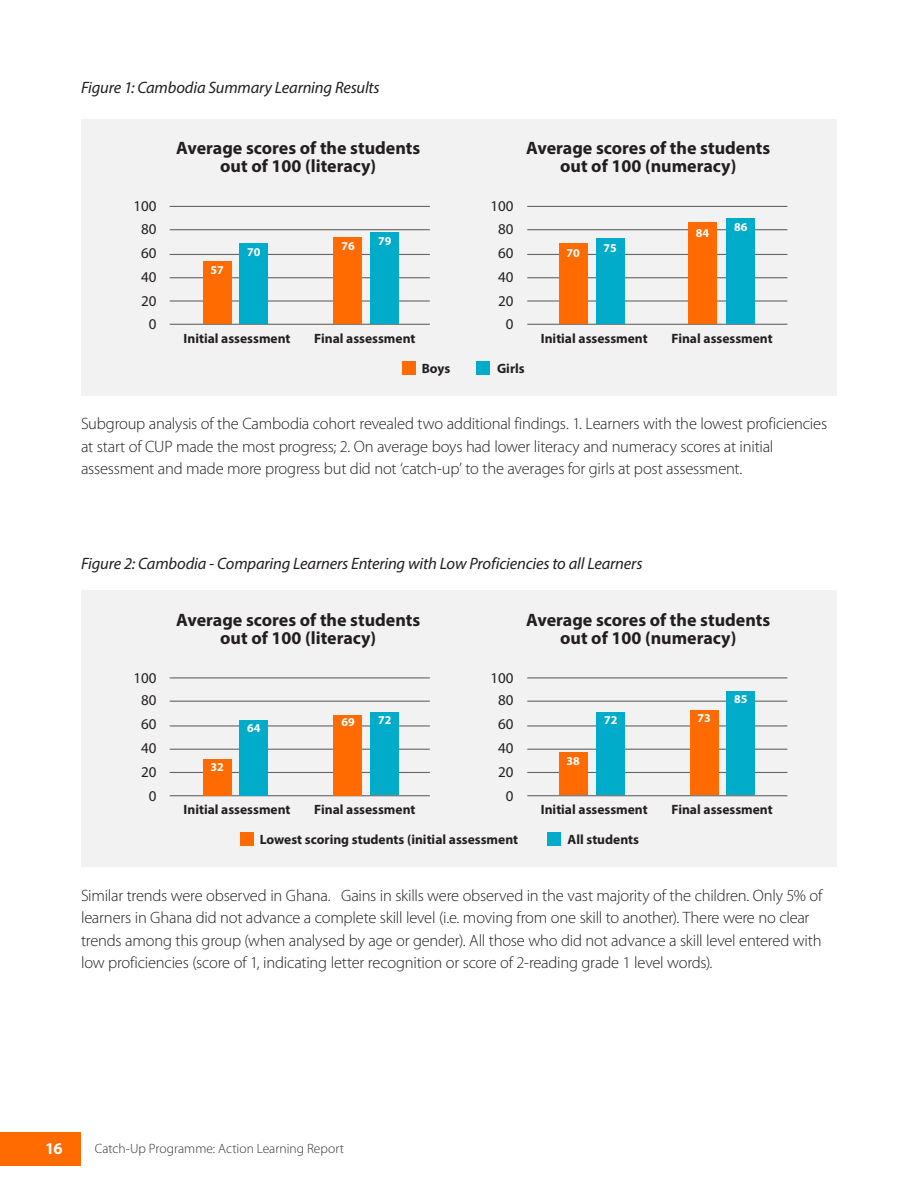
<style>
.page{position:relative;width:918px;height:1188px;background:#fff}
.page>*{position:absolute;margin:0;border:0;box-sizing:border-box;transform-origin:0 0}
.t1{font:700 18px "Myriad Pro";color:#231f20}
.t2{font:300 16.5px/22.5px "Myriad Pro";letter-spacing:-.015em;color:#231f20}
.t3{font:italic 16.5px "Myriad Pro";letter-spacing:-.01em;color:#231f20}
.t4{font:700 16.5px "Myriad Pro";color:#fff}
.t5{font:15px "Myriad Pro";color:#231f20}
.t6{font:700 13.5px "Myriad Pro";color:#231f20}
.t7{font:300 13.5px "Myriad Pro";color:#333}
.t8{font:700 12px "Myriad Pro";color:#fff}
</style>
<div class="page">
<div style="left:0;top:1132px;width:81px;height:33px;background:#ff6b00"></div>
<hr style="left:917px;top:1132px;width:1px;height:33px;background:#ff6b00">
<div style="left:81px;top:119px;width:756px;height:276px;background:#f2f2f2"></div>
<div style="left:81px;top:590px;width:756px;height:277px;background:#f2f2f2"></div>
<hr style="left:170px;top:206px;width:260px;height:1px;background:#666">
<hr style="left:170px;top:677px;width:260px;height:1px;background:#666">
<hr style="left:170px;top:229px;width:260px;height:1px;background:#666">
<hr style="left:170px;top:701px;width:260px;height:1px;background:#666">
<hr style="left:170px;top:254px;width:260px;height:1px;background:#666">
<hr style="left:170px;top:725px;width:260px;height:2px;background:#666">
<hr style="left:170px;top:277px;width:260px;height:1px;background:#666">
<hr style="left:170px;top:749px;width:260px;height:1px;background:#666">
<hr style="left:170px;top:300px;width:260px;height:2px;background:#666">
<hr style="left:170px;top:772px;width:260px;height:1px;background:#666">
<hr style="left:170px;top:324px;width:260px;height:1px;background:#666">
<hr style="left:170px;top:795px;width:260px;height:1px;background:#666">
<hr style="left:527px;top:206px;width:260px;height:1px;background:#666">
<hr style="left:527px;top:229px;width:260px;height:1px;background:#666">
<hr style="left:527px;top:254px;width:260px;height:1px;background:#666">
<hr style="left:527px;top:277px;width:260px;height:1px;background:#666">
<hr style="left:527px;top:300px;width:260px;height:2px;background:#666">
<hr style="left:527px;top:324px;width:260px;height:1px;background:#666">
<hr style="left:527px;top:677px;width:260px;height:1px;background:#666">
<hr style="left:527px;top:701px;width:260px;height:1px;background:#666">
<hr style="left:527px;top:725px;width:260px;height:2px;background:#666">
<hr style="left:527px;top:749px;width:260px;height:1px;background:#666">
<hr style="left:527px;top:772px;width:260px;height:1px;background:#666">
<hr style="left:527px;top:795px;width:260px;height:1px;background:#666">
<div style="left:203px;top:261px;width:28px;height:63px;background:#ff6b00"></div>
<div style="left:203px;top:759px;width:28px;height:36px;background:#ff6b00"></div>
<div style="left:334px;top:237px;width:28px;height:87px;background:#ff6b00"></div>
<div style="left:334px;top:715px;width:28px;height:80px;background:#ff6b00"></div>
<div style="left:596px;top:238px;width:28px;height:86px;background:#00acca"></div>
<div style="left:559px;top:243px;width:28px;height:81px;background:#ff6b00"></div>
<div style="left:559px;top:752px;width:28px;height:43px;background:#ff6b00"></div>
<div style="left:240px;top:243px;width:28px;height:81px;background:#00acca"></div>
<div style="left:240px;top:720px;width:28px;height:75px;background:#00acca"></div>
<div style="left:688px;top:223px;width:29px;height:101px;background:#ff6b00"></div>
<div style="left:371px;top:232px;width:28px;height:92px;background:#00acca"></div>
<div style="left:371px;top:712px;width:28px;height:83px;background:#00acca"></div>
<div style="left:597px;top:712px;width:28px;height:83px;background:#00acca"></div>
<div style="left:690px;top:711px;width:28px;height:84px;background:#ff6b00"></div>
<div style="left:727px;top:218px;width:28px;height:106px;background:#00acca"></div>
<div style="left:727px;top:691px;width:28px;height:104px;background:#00acca"></div>
<div style="left:402px;top:361px;width:14px;height:14px;background:#ff6b00"></div>
<div style="left:240px;top:833px;width:14px;height:13px;background:#ff6b00"></div>
<div style="left:477px;top:361px;width:13px;height:14px;background:#00acca"></div>
<div style="left:547px;top:833px;width:14px;height:13px;background:#00acca"></div>
<p class="t3" style="left:81px;top:78px;width:300px">Figure 1: Cambodia Summary Learning Results</p>
<p class="t1" style="left:176px;top:136px;width:246px">Average scores of the students</p>
<p class="t1" style="left:220px;top:154px;width:158px">out of 100 (literacy)</p>
<p class="t1" style="left:526px;top:136px;width:246px">Average scores of the students</p>
<p class="t1" style="left:560px;top:154px;width:178px">out of 100 (numeracy)</p>
<p class="t5" style="left:133px;top:197px;width:25px">100</p>
<p class="t5" style="left:491px;top:197px;width:25px">100</p>
<p class="t5" style="left:141px;top:220px;width:17px">80</p>
<p class="t5" style="left:141px;top:244px;width:17px">60</p>
<p class="t8" style="left:247px;top:244px;width:15px">70</p>
<p class="t8" style="left:341px;top:238px;width:15px">76</p>
<p class="t8" style="left:378px;top:233px;width:15px">79</p>
<p class="t5" style="left:498px;top:220px;width:17px">80</p>
<p class="t5" style="left:498px;top:244px;width:17px">60</p>
<p class="t8" style="left:567px;top:245px;width:15px">70</p>
<p class="t8" style="left:604px;top:240px;width:15px">75</p>
<p class="t8" style="left:696px;top:225px;width:15px">84</p>
<p class="t8" style="left:734px;top:219px;width:15px">86</p>
<p class="t5" style="left:141px;top:268px;width:17px">40</p>
<p class="t8" style="left:210px;top:262px;width:15px">57</p>
<p class="t5" style="left:498px;top:268px;width:17px">40</p>
<p class="t5" style="left:141px;top:292px;width:17px">20</p>
<p class="t5" style="left:498px;top:292px;width:17px">20</p>
<p class="t5" style="left:149px;top:315px;width:9px">0</p>
<p class="t5" style="left:506px;top:315px;width:9px">0</p>
<p class="t6" style="left:184px;top:329px;width:108px">Initial assessment</p>
<p class="t6" style="left:314px;top:329px;width:103px">Final assessment</p>
<p class="t6" style="left:541px;top:329px;width:108px">Initial assessment</p>
<p class="t6" style="left:672px;top:329px;width:103px">Final assessment</p>
<p class="t6" style="left:422px;top:360px;width:30px">Boys</p>
<p class="t6" style="left:497px;top:360px;width:29px">Girls</p>
<p class="t2" style="left:81px;top:412px;width:748px">Subgroup analysis of the Cambodia cohort revealed two additional findings. 1. Learners with the lowest proficiencies at start of CUP made the most progress; 2. On average boys had lower literacy and numeracy scores at initial assessment and made more progress but did not ‘catch-up’ to the averages for girls at post assessment.</p>
<p class="t3" style="left:81px;top:554px;width:563px">Figure 2: Cambodia - Comparing Learners Entering with Low Proficiencies to all Learners</p>
<p class="t1" style="left:176px;top:608px;width:246px">Average scores of the students</p>
<p class="t1" style="left:220px;top:626px;width:158px">out of 100 (literacy)</p>
<p class="t1" style="left:526px;top:608px;width:246px">Average scores of the students</p>
<p class="t1" style="left:560px;top:626px;width:178px">out of 100 (numeracy)</p>
<p class="t5" style="left:133px;top:668px;width:25px">100</p>
<p class="t5" style="left:491px;top:668px;width:25px">100</p>
<p class="t5" style="left:141px;top:691px;width:17px">80</p>
<p class="t5" style="left:498px;top:691px;width:17px">80</p>
<p class="t8" style="left:734px;top:691px;width:15px">85</p>
<p class="t5" style="left:141px;top:715px;width:17px">60</p>
<p class="t8" style="left:247px;top:720px;width:15px">64</p>
<p class="t8" style="left:341px;top:714px;width:15px">69</p>
<p class="t8" style="left:378px;top:712px;width:15px">72</p>
<p class="t8" style="left:604px;top:712px;width:15px">72</p>
<p class="t8" style="left:698px;top:710px;width:15px">73</p>
<p class="t5" style="left:498px;top:715px;width:17px">60</p>
<p class="t5" style="left:141px;top:739px;width:17px">40</p>
<p class="t5" style="left:498px;top:739px;width:17px">40</p>
<p class="t5" style="left:141px;top:763px;width:17px">20</p>
<p class="t8" style="left:210px;top:759px;width:15px">32</p>
<p class="t5" style="left:498px;top:763px;width:17px">20</p>
<p class="t8" style="left:567px;top:753px;width:15px">38</p>
<p class="t5" style="left:149px;top:786px;width:9px">0</p>
<p class="t5" style="left:506px;top:786px;width:9px">0</p>
<p class="t6" style="left:184px;top:801px;width:108px">Initial assessment</p>
<p class="t6" style="left:314px;top:801px;width:103px">Final assessment</p>
<p class="t6" style="left:541px;top:801px;width:108px">Initial assessment</p>
<p class="t6" style="left:672px;top:801px;width:103px">Final assessment</p>
<p class="t6" style="left:260px;top:831px;width:260px">Lowest scoring students (initial assessment</p>
<p class="t6" style="left:568px;top:831px;width:73px">All students</p>
<p class="t2" style="left:81px;top:884px;width:743px">Similar trends were observed in Ghana. Gains in skills were observed in the vast majority of the children. Only 5% of learners in Ghana did not advance a complete skill level (i.e. moving from one skill to another). There were no clear trends among this group (when analysed by age or gender). All those who did not advance a skill level entered with low proficiencies (score of 1, indicating letter recognition or score of 2-reading grade 1 level words).</p>
<p class="t4" style="left:45px;top:1138px;width:19px">16</p>
<p class="t7" style="left:95px;top:1141px;width:251px">Catch-Up Programme: Action Learning Report</p>
</div>
